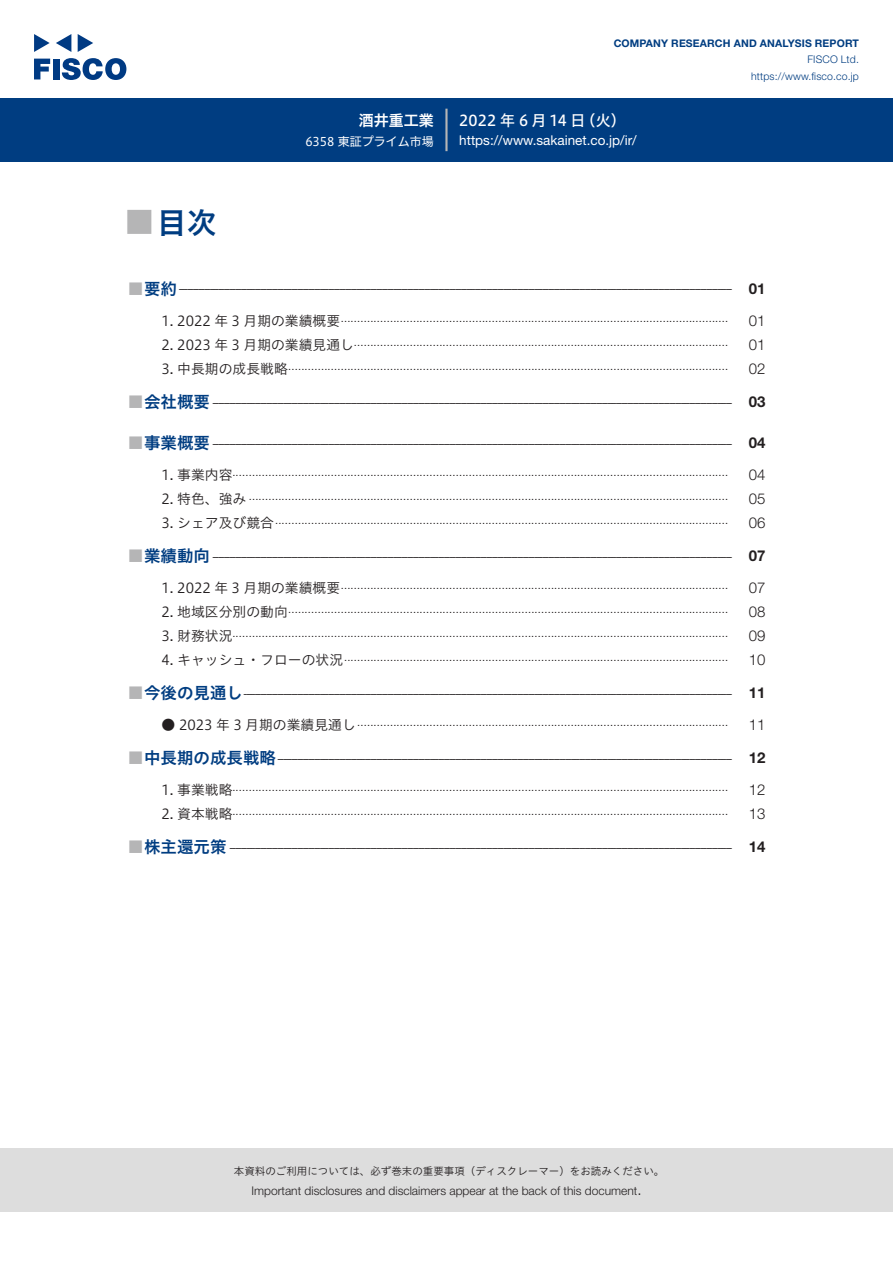
<style>
.page{position:relative;width:893px;height:1263px;background:#fff}
.page>*{position:absolute;margin:0;border:0;box-sizing:border-box;transform-origin:0 0}
.t1{font:30px "Hiragino UD Sans Std N W6";color:#003d81}
.t2{font:24px "Hiragino UD Sans Std W6";color:#b5b5b6}
.t3{font:16.5px "Hiragino UD Sans Std W6";color:#003d81}
.t4{font:300 15px "Helvetica Neue LT Std";color:#231f20}
.t5{font:700 15px "Helvetica Neue LT Std";color:#231f20}
.t6{font:15px "Hiragino UD Sans F Std N W5";letter-spacing:.005em;color:#fff}
.t7{font:15px "Hiragino UD Sans F Std N W6";color:#fff}
.t8{font:13.8px "Hiragino UD Sans Std W3";color:#231f20}
.t9{font:13.5px "Helvetica Neue LT Std";color:#fff}
.t10{font:12px "Hiragino UD Sans Std W3";color:#231f20}
.t11{font:300 12px "Helvetica Neue LT Std";color:#231f20}
.t12{font:12px "Hiragino UD Sans F Std N W4";color:#fff}
.t13{font:10.5px "Hiragino UD Sans Std W3";color:#231f20}
.t14{font:700 10.5px "Helvetica Neue LT Std";letter-spacing:.015em;color:#003d81}
.t15{font:300 10.5px/16.5px "Helvetica Neue LT Std";letter-spacing:.015em;color:#003d81;text-align:right}
.t16{font:9px "Hiragino UD Sans Std W3";color:#231f20}
.s1{color:#b5b5b6}
</style>
<div class="page">
<div style="left:0;top:1148px;width:893px;height:64px;background:#ddd"></div>
<svg style="left:34px;top:59px;width:16px;height:20px"></svg>
<div style="left:53px;top:59px;width:6px;height:20px;background:#003a83"></div>
<svg style="left:62px;top:58px;width:64px;height:22px"></svg>
<svg style="left:34px;top:34px;width:16px;height:18px"></svg>
<svg style="left:78px;top:34px;width:15px;height:18px"></svg>
<svg style="left:56px;top:34px;width:15px;height:18px"></svg>
<div style="left:0;top:98px;width:893px;height:64px;background:#003d81"></div>
<hr style="left:445px;top:109px;width:3px;height:42px;background:#b5b5b6">
<h2 class="t2" style="left:128px;top:204px;width:25px">█</h2>
<h1 class="t1" style="left:157px;top:199px;width:61px">目次</h1>
<h3 class="t7" style="left:359px;top:109px;width:76px">酒井重工業</h3>
<h3 class="t12" style="left:305px;top:132px;width:130px">6358 東証プライム市場</h3>
<p class="t14" style="left:614px;top:37px;width:247px">COMPANY RESEARCH AND ANALYSIS REPORT</p>
<p class="t15" style="left:751px;top:51px;width:109px">FISCO Ltd. https://www.fisco.co j p.</p>
<h3 class="t6" style="left:581px;top:109px;width:47px">（火(</h3>
<h3 class="t6" style="left:459px;top:109px;width:128px">2022 年 6 月 14 日</h3>
<h3 class="t9" style="left:459px;top:132px;width:179px">https://www.sakainet. c o j p. /i r/</h3>
<h3 class="t3" style="left:128px;top:276px;width:51px"><span class="s1">■</span>要約</h3>
<h3 class="t10" style="left:177px;top:280px;width:557px">-----------------------------------------------------------------------------------------------------------------------------------------------------------------------------------------------------</h3>
<h3 class="t8" style="left:162px;top:310px;width:180px">1. 2022 年 3 月期の業績概要</h3>
<p class="t16" style="left:341px;top:312px;width:388px">......................................................................................................................</p>
<h3 class="t8" style="left:162px;top:334px;width:194px">2. 2023 年 3 月期の業績見通し</h3>
<p class="t16" style="left:354px;top:336px;width:375px">..................................................................................................................</p>
<h3 class="t8" style="left:162px;top:358px;width:128px">3. 中長期の成長戦略</h3>
<p class="t16" style="left:289px;top:360px;width:441px">......................................................................................................................................</p>
<h3 class="t3" style="left:128px;top:389px;width:84px"><span class="s1">■</span>会社概要</h3>
<h3 class="t10" style="left:210px;top:393px;width:524px">-----------------------------------------------------------------------------------------------------------------------------------------------------------------------------------------</h3>
<h3 class="t3" style="left:128px;top:430px;width:84px"><span class="s1">■</span>事業概要</h3>
<h3 class="t10" style="left:210px;top:434px;width:524px">-----------------------------------------------------------------------------------------------------------------------------------------------------------------------------------------</h3>
<h3 class="t8" style="left:162px;top:464px;width:73px">1. 事業内容</h3>
<p class="t16" style="left:233px;top:466px;width:497px">.......................................................................................................................................................</p>
<h3 class="t8" style="left:162px;top:488px;width:86px">2. 特色、強み</h3>
<p class="t16" style="left:249px;top:490px;width:480px">..................................................................................................................................................</p>
<h3 class="t8" style="left:162px;top:512px;width:114px">3. シェア及び競合</h3>
<p class="t16" style="left:275px;top:514px;width:454px">..........................................................................................................................................</p>
<h3 class="t3" style="left:128px;top:543px;width:84px"><span class="s1">■</span>業績動向</h3>
<h3 class="t10" style="left:210px;top:547px;width:524px">-----------------------------------------------------------------------------------------------------------------------------------------------------------------------------------------</h3>
<h3 class="t8" style="left:162px;top:577px;width:180px">1. 2022 年 3 月期の業績概要</h3>
<p class="t16" style="left:341px;top:579px;width:388px">......................................................................................................................</p>
<h3 class="t8" style="left:162px;top:601px;width:128px">2. 地域区分別の動向</h3>
<p class="t16" style="left:289px;top:603px;width:441px">......................................................................................................................................</p>
<h3 class="t8" style="left:162px;top:625px;width:73px">3. 財務状況</h3>
<p class="t16" style="left:233px;top:627px;width:497px">.......................................................................................................................................................</p>
<h3 class="t8" style="left:162px;top:649px;width:183px">4. キャッシュ・フローの状況</h3>
<p class="t16" style="left:344px;top:651px;width:385px">.....................................................................................................................</p>
<h3 class="t3" style="left:128px;top:680px;width:117px"><span class="s1">■</span>今後の見通し</h3>
<h3 class="t10" style="left:243px;top:684px;width:491px">------------------------------------------------------------------------------------------------------------------------------------------------------------------------------</h3>
<h3 class="t8" style="left:162px;top:714px;width:196px">● 2023 年 3 月期の業績見通し</h3>
<p class="t16" style="left:358px;top:716px;width:372px">.................................................................................................................</p>
<h3 class="t3" style="left:128px;top:745px;width:150px"><span class="s1">■</span>中長期の成長戦略</h3>
<h3 class="t10" style="left:276px;top:749px;width:458px">------------------------------------------------------------------------------------------------------------------------------------------------------------------</h3>
<h3 class="t8" style="left:162px;top:779px;width:73px">1. 事業戦略</h3>
<p class="t16" style="left:233px;top:781px;width:497px">.......................................................................................................................................................</p>
<h3 class="t8" style="left:162px;top:803px;width:73px">2. 資本戦略</h3>
<p class="t16" style="left:233px;top:805px;width:497px">.......................................................................................................................................................</p>
<h3 class="t3" style="left:128px;top:834px;width:101px"><span class="s1">■</span>株主還元策</h3>
<h3 class="t10" style="left:227px;top:838px;width:508px">-----------------------------------------------------------------------------------------------------------------------------------------------------------------------------------</h3>
<h3 class="t5" style="left:749px;top:279px;width:18px">01</h3>
<h3 class="t4" style="left:749px;top:311px;width:18px">01</h3>
<h3 class="t4" style="left:749px;top:335px;width:18px">01</h3>
<h3 class="t4" style="left:749px;top:359px;width:18px">02</h3>
<h3 class="t5" style="left:749px;top:392px;width:18px">03</h3>
<h3 class="t5" style="left:749px;top:433px;width:18px">04</h3>
<h3 class="t4" style="left:749px;top:465px;width:18px">04</h3>
<h3 class="t4" style="left:749px;top:489px;width:18px">05</h3>
<h3 class="t4" style="left:749px;top:513px;width:18px">06</h3>
<h3 class="t5" style="left:749px;top:546px;width:18px">07</h3>
<h3 class="t4" style="left:749px;top:578px;width:18px">07</h3>
<h3 class="t4" style="left:749px;top:602px;width:18px">08</h3>
<h3 class="t4" style="left:749px;top:626px;width:18px">09</h3>
<h3 class="t4" style="left:749px;top:650px;width:18px">10</h3>
<h3 class="t5" style="left:749px;top:683px;width:18px">11</h3>
<h3 class="t4" style="left:749px;top:715px;width:18px">11</h3>
<h3 class="t5" style="left:749px;top:748px;width:18px">12</h3>
<h3 class="t4" style="left:749px;top:780px;width:18px">12</h3>
<h3 class="t4" style="left:749px;top:804px;width:18px">13</h3>
<h3 class="t5" style="left:749px;top:837px;width:18px">14</h3>
<p class="t13" style="left:234px;top:1163px;width:432px">本資料のご利用については、必ず巻末の重要事項（ディスクレーマー）をお読みください。</p>
<h3 class="t4" style="left:637px;top:1180px;width:6px">.</h3>
<h3 class="t11" style="left:251px;top:1183px;width:387px">Important disclosures and disclaimers appear at the back of this document</h3>
</div>
